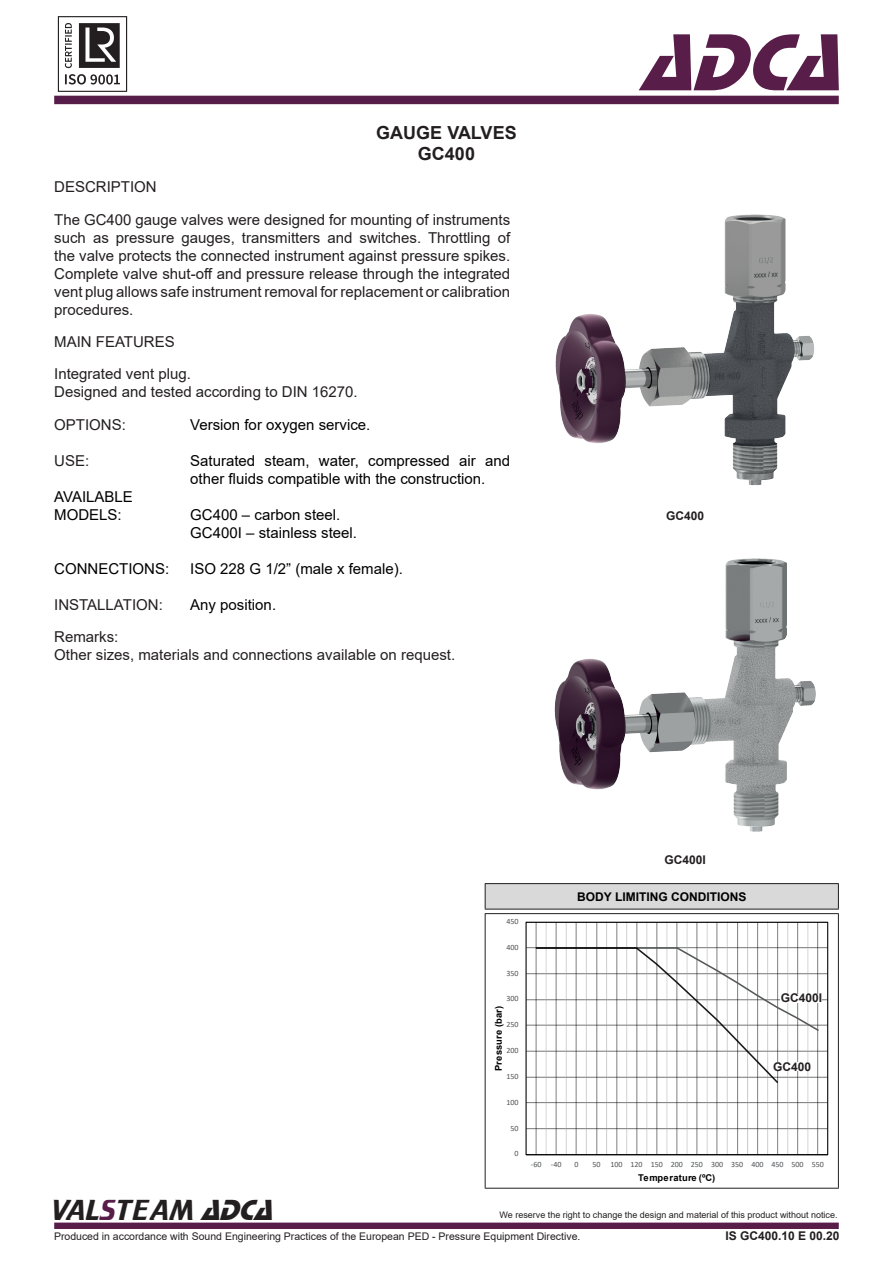
<style>
.page{position:relative;width:893px;height:1263px;background:#fff}
.page>*{position:absolute;margin:0;border:0;box-sizing:border-box;transform-origin:0 0}
.t1{font:italic 84px "Stop D";color:#581d49}
.t2{font:30px "Trekker";color:#231f20}
.t3{font:700 18px "Arial";color:#231f20}
.t4{font:15px/18px "Arial";color:#231f20;text-align:justify}
.t5{font:15px/18px "Arial";color:#000001}
.t6{font:700 12px "Arial";color:#231f20}
.t7{font:700 12px "Arial";color:#000001}
.t8{font:10.5px "Arial";color:#231f20}
.t9{font:700 9.3px "Arial";letter-spacing:.02em;color:#000001}
.t10{font:9px "Arial";color:#231f20}
.t11{font:7.95px "Calibri";letter-spacing:-.005em;color:#515455}
.s1{color:#581d49}
.s2{font-family:"Stop D";font-style:italic}
</style>
<div class="page">
<div style="left:54px;top:96px;width:785px;height:8px;background:#561d4a"></div>
<div style="left:54px;top:1222px;width:785px;height:7px;background:#581d49;border:2px solid #581d49"></div>
<img style="left:57px;top:16px;width:71px;height:76px">
<img style="left:555px;top:214px;width:259px;height:272px">
<img style="left:554px;top:558px;width:262px;height:274px">
<div style="left:485px;top:883px;width:353px;height:26px;background:#d8d9d8"></div>
<hr style="left:485px;top:883px;width:354px;height:1px;background:#231f20">
<svg style="left:485px;top:884px;width:1px;height:25px"></svg>
<svg style="left:838px;top:884px;width:1px;height:25px"></svg>
<hr style="left:485px;top:909px;width:354px;height:1px;background:#231f20">
<hr style="left:485px;top:913px;width:354px;height:1px;background:#231f20">
<hr style="left:485px;top:914px;width:1px;height:274px;background:#231f20">
<hr style="left:838px;top:914px;width:1px;height:274px;background:#231f20">
<hr style="left:485px;top:1188px;width:354px;height:1px;background:#231f20">
<svg style="left:525px;top:921px;width:304px;height:235px"></svg>
<div style="left:781px;top:994px;width:41px;height:8px;background:#fff"></div>
<div style="left:773px;top:1062px;width:38px;height:9px;background:#fff"></div>
<p class="t4" style="left:54px;top:178px;width:104px">DESCRIPTION</p>
<p class="t3" style="left:376px;top:120px;width:142px">GAUGE VALVES</p>
<p class="t3" style="left:418px;top:141px;width:59px">GC400</p>
<p class="t4" style="left:54px;top:210px;width:458px">The GC400 gauge valves were designed for mounting of instruments such as pressure gauges, transmitters and switches. Throttling of the valve protects the connected instrument against pressure spikes.<br>Complete valve shut-off and pressure release through the integrated vent plug allows safe instrument removal for replacement or calibration procedures.</p>
<p class="t4" style="left:54px;top:332px;width:122px">MAIN FEATURES</p>
<p class="t4" style="left:54px;top:364px;width:138px">Integrated vent plug.</p>
<p class="t4" style="left:54px;top:382px;width:305px">Designed and tested according to DIN 16270.</p>
<p class="t4" style="left:54px;top:416px;width:73px">OPTIONS:</p>
<p class="t4" style="left:54px;top:452px;width:37px">USE:</p>
<p class="t5" style="left:54px;top:488px;width:80px">AVAILABLE</p>
<p class="t5" style="left:54px;top:506px;width:69px">MODELS:</p>
<p class="t5" style="left:54px;top:560px;width:117px">CONNECTIONS:</p>
<p class="t4" style="left:54px;top:596px;width:110px">INSTALLATION:</p>
<p class="t5" style="left:190px;top:416px;width:182px">Version for oxygen service.</p>
<p class="t5" style="left:190px;top:452px;width:321px">Saturated steam, water, compressed air and other fluids compatible with the construction.</p>
<p class="t5" style="left:190px;top:506px;width:152px">GC400 – carbon steel.</p>
<p class="t5" style="left:190px;top:524px;width:168px">GC400I – stainless steel.</p>
<p class="t5" style="left:190px;top:560px;width:214px">ISO 228 G 1/2” (male x female).</p>
<p class="t5" style="left:190px;top:596px;width:87px">Any position.</p>
<p class="t4" style="left:54px;top:628px;width:66px">Remarks:</p>
<p class="t4" style="left:54px;top:646px;width:403px">Other sizes, materials and connections available on request.</p>
<h1 class="t1" style="left:640px;top:14px;width:227px">ADCA</h1>
<p class="t6" style="left:666px;top:507px;width:40px">GC400</p>
<p class="t11" style="left:506px;top:916px;width:14px">450</p>
<p class="t11" style="left:506px;top:942px;width:14px">400</p>
<p class="t11" style="left:506px;top:967px;width:14px">350</p>
<p class="t11" style="left:506px;top:993px;width:14px">300</p>
<p class="t9" style="left:492px;top:1071px;width:67px;rotate:-90deg">Pressure (bar)</p>
<p class="t11" style="left:506px;top:1019px;width:14px">250</p>
<p class="t11" style="left:506px;top:1045px;width:14px">200</p>
<p class="t11" style="left:506px;top:1071px;width:14px">150</p>
<p class="t11" style="left:506px;top:1096px;width:14px">100</p>
<p class="t11" style="left:510px;top:1122px;width:10px">50</p>
<p class="t11" style="left:515px;top:1148px;width:6px">0</p>
<p class="t6" style="left:664px;top:851px;width:43px">GC400I</p>
<p class="t7" style="left:577px;top:888px;width:171px">BODY LIMITING CONDITIONS</p>
<p class="t6" style="left:781px;top:990px;width:43px">GC400I</p>
<p class="t6" style="left:773px;top:1058px;width:40px">GC400</p>
<p class="t11" style="left:531px;top:1159px;width:32px">-60 -40</p>
<p class="t11" style="left:574px;top:1159px;width:6px">0</p>
<p class="t11" style="left:592px;top:1159px;width:10px">50</p>
<p class="t11" style="left:610px;top:1159px;width:215px">100 120 150 200 250 300 350 400 450 500 550</p>
<p class="t9" style="left:638px;top:1171px;width:79px">Temperature (ºC)</p>
<p class="t2" style="left:51px;top:1193px;width:232px">VAL<span class="s1">S</span>TEAM <span class="s2">ADCA</span></p>
<p class="t10" style="left:500px;top:1209px;width:340px">We reserve the right to change the design and material of this product without notice.</p>
<p class="t8" style="left:54px;top:1229px;width:528px">Produced in accordance with Sound Engineering Practices of the European PED - Pressure Equipment Directive.</p>
<p class="t6" style="left:725px;top:1227px;width:116px">IS GC400.10 E 00.20</p>
</div>
